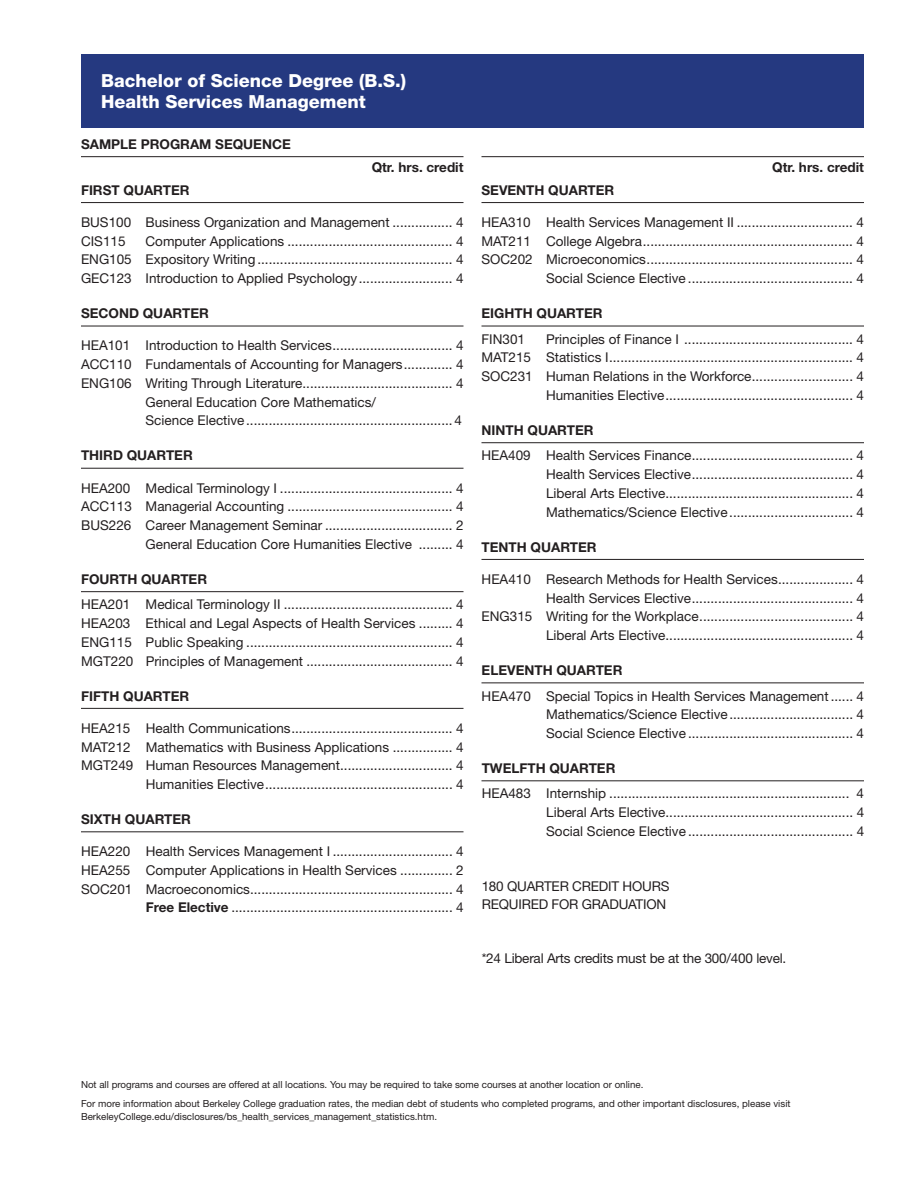
<style>
.page{position:relative;width:918px;height:1188px;background:#fff}
.page>*{position:absolute;margin:0;border:0;box-sizing:border-box;transform-origin:0 0}
.t1{font:800 18px/21px "Helvetica Neue";color:#fff}
.t2{font:13.5px/18.8px "Helvetica Neue";color:#231f20;text-align:right}
.t3{font:700 13.5px "Helvetica Neue";color:#231f20}
.t4{font:9.75px/19.5px "Helvetica Neue";color:#231f20}
.s1{font-weight:700}
</style>
<div class="page">
<div style="left:81px;top:54px;width:783px;height:73px;background:#253980"></div>
<hr style="left:81px;top:156px;width:383px;height:1px;background:#231f20">
<hr style="left:81px;top:202px;width:383px;height:1px;background:#231f20">
<hr style="left:81px;top:326px;width:383px;height:1px;background:#231f20">
<hr style="left:81px;top:468px;width:383px;height:1px;background:#231f20">
<hr style="left:81px;top:591px;width:383px;height:1px;background:#231f20">
<hr style="left:81px;top:708px;width:383px;height:1px;background:#231f20">
<hr style="left:81px;top:831px;width:383px;height:1px;background:#231f20">
<hr style="left:482px;top:156px;width:382px;height:1px;background:#231f20">
<hr style="left:482px;top:202px;width:382px;height:1px;background:#231f20">
<hr style="left:482px;top:326px;width:382px;height:1px;background:#231f20">
<hr style="left:482px;top:442px;width:382px;height:1px;background:#231f20">
<hr style="left:482px;top:559px;width:382px;height:1px;background:#231f20">
<hr style="left:482px;top:682px;width:382px;height:1px;background:#231f20">
<hr style="left:482px;top:780px;width:382px;height:1px;background:#231f20">
<h1 class="t1" style="left:101px;top:70px;width:307px">Bachelor of Science Degree (B.S.)<br>Health Services Management</h1>
<p class="t3" style="left:81px;top:136px;width:211px">SAMPLE PROGRAM SEQUENCE</p>
<p class="t3" style="left:372px;top:159px;width:93px">Qtr. hrs. credit</p>
<p class="t3" style="left:81px;top:182px;width:110px">FIRST QUARTER</p>
<p class="t2" style="left:81px;top:213px;width:384px;text-align:left">BUS100 Business Organization and Management ................ 4<br>CIS115</p>
<p class="t2" style="left:81px;top:231px;width:384px;text-align:justify;text-indent:64px">Computer Applications ............................................ 4<br>ENG105 Expository Writing.................................................... 4<br>GEC123 Introduction to Applied Psychology......................... 4</p>
<p class="t3" style="left:81px;top:305px;width:129px">SECOND QUARTER</p>
<p class="t2" style="left:81px;top:336px;width:384px">HEA101 Introduction to Health Services................................ 4</p>
<p class="t2" style="left:81px;top:355px;width:384px">ACC110 Fundamentals of Accounting for Managers............. 4</p>
<p class="t2" style="left:81px;top:374px;width:384px">ENG106 Writing Through Literature........................................ 4</p>
<p class="t2" style="left:146px;top:392px;width:232px">General Education Core Mathematics/</p>
<p class="t2" style="left:146px;top:411px;width:318px">Science Elective....................................................... 4</p>
<p class="t3" style="left:81px;top:447px;width:113px">THIRD QUARTER</p>
<p class="t2" style="left:81px;top:478px;width:384px">HEA200 Medical Terminology I .............................................. 4<br>ACC113 Managerial Accounting ............................................ 4<br>BUS226 Career Management Seminar .................................. 2<br>General Education Core Humanities Elective ......... 4</p>
<p class="t3" style="left:81px;top:571px;width:128px">FOURTH QUARTER</p>
<p class="t2" style="left:81px;top:595px;width:384px;text-align:justify">HEA201 Medical Terminology II ............................................. 4<br>HEA203 Ethical and Legal Aspects of Health Services ......... 4<br>ENG115 Public Speaking ....................................................... 4<br>MGT220 Principles of Management ....................................... 4</p>
<p class="t3" style="left:81px;top:687px;width:110px">FIFTH QUARTER</p>
<p class="t2" style="left:81px;top:718px;width:384px">HEA215 Health Communications........................................... 4<br>MAT212 Mathematics with Business Applications ................ 4<br>MGT249 Human Resources Management.............................. 4<br>Humanities Elective.................................................. 4</p>
<p class="t3" style="left:81px;top:811px;width:111px">SIXTH QUARTER</p>
<p class="t2" style="left:81px;top:842px;width:384px">HEA220 Health Services Management I ................................ 4<br>HEA255 Computer Applications in Health Services .............. 2<br>SOC201 Macroeconomics...................................................... 4<br><span class="s1">Free Elective</span> ........................................................... 4</p>
<p class="t3" style="left:772px;top:159px;width:93px">Qtr. hrs. credit</p>
<p class="t3" style="left:482px;top:182px;width:134px">SEVENTH QUARTER</p>
<p class="t2" style="left:482px;top:213px;width:384px">HEA310 Health Services Management II ............................... 4<br>MAT211 College Algebra........................................................ 4<br>SOC202 Microeconomics....................................................... 4<br>Social Science Elective ............................................ 4</p>
<p class="t3" style="left:482px;top:305px;width:122px">EIGHTH QUARTER</p>
<p class="t2" style="left:482px;top:329px;width:45px">FIN301</p>
<p class="t2" style="left:482px;top:329px;width:384px">Principles of Finance I ............................................. 4<br>MAT215 Statistics I................................................................. 4<br>SOC231 Human Relations in the Workforce........................... 4<br>Humanities Elective.................................................. 4</p>
<p class="t3" style="left:482px;top:422px;width:113px">NINTH QUARTER</p>
<p class="t2" style="left:546px;top:446px;width:320px;text-align:justify;text-indent:-65px">HEA409 Health Services Finance........................................... 4<br>Health Services Elective........................................... 4<br>Liberal Arts Elective.................................................. 4<br>Mathematics/Science Elective................................. 4</p>
<p class="t3" style="left:482px;top:538px;width:117px">TENTH QUARTER</p>
<p class="t2" style="left:482px;top:569px;width:384px">HEA410 Research Methods for Health Services.................... 4<br>Health Services Elective........................................... 4<br>ENG315 Writing for the Workplace......................................... 4<br>Liberal Arts Elective.................................................. 4</p>
<p class="t3" style="left:482px;top:662px;width:142px">ELEVENTH QUARTER</p>
<p class="t2" style="left:482px;top:686px;width:349px">HEA470 Special Topics in Health Services Management</p>
<p class="t2" style="left:546px;top:686px;width:319px;text-align:justify;text-indent:310px">4<br>Mathematics/Science Elective................................. 4<br>Social Science Elective ............................................ 4</p>
<p class="t3" style="left:482px;top:760px;width:135px">TWELFTH QUARTER</p>
<p class="t2" style="left:546px;top:784px;width:320px;text-align:justify;text-indent:-65px">HEA483 Internship ................................................................ 4<br>Liberal Arts Elective.................................................. 4<br>Social Science Elective ............................................ 4</p>
<p class="t2" style="left:482px;top:877px;width:189px;line-height:18px;text-align:left">180 QUARTER CREDIT HOURS<br>REQUIRED FOR GRADUATION</p>
<p class="t2" style="left:482px;top:949px;width:306px">*24 Liberal Arts credits must be at the 300/400 level.</p>
<p class="t4" style="left:81px;top:1074px;width:711px">Not all programs and courses are offered at all locations. You may be required to take some courses at another location or online.<br>For more information about Berkeley College graduation rates, the median debt of students who completed programs, and other important disclosures, please visit</p>
<p class="t4" style="left:81px;top:1107px;width:358px">BerkeleyCollege.edu/disclosures/bs_health_services_management_statistics.htm.</p>
</div>
